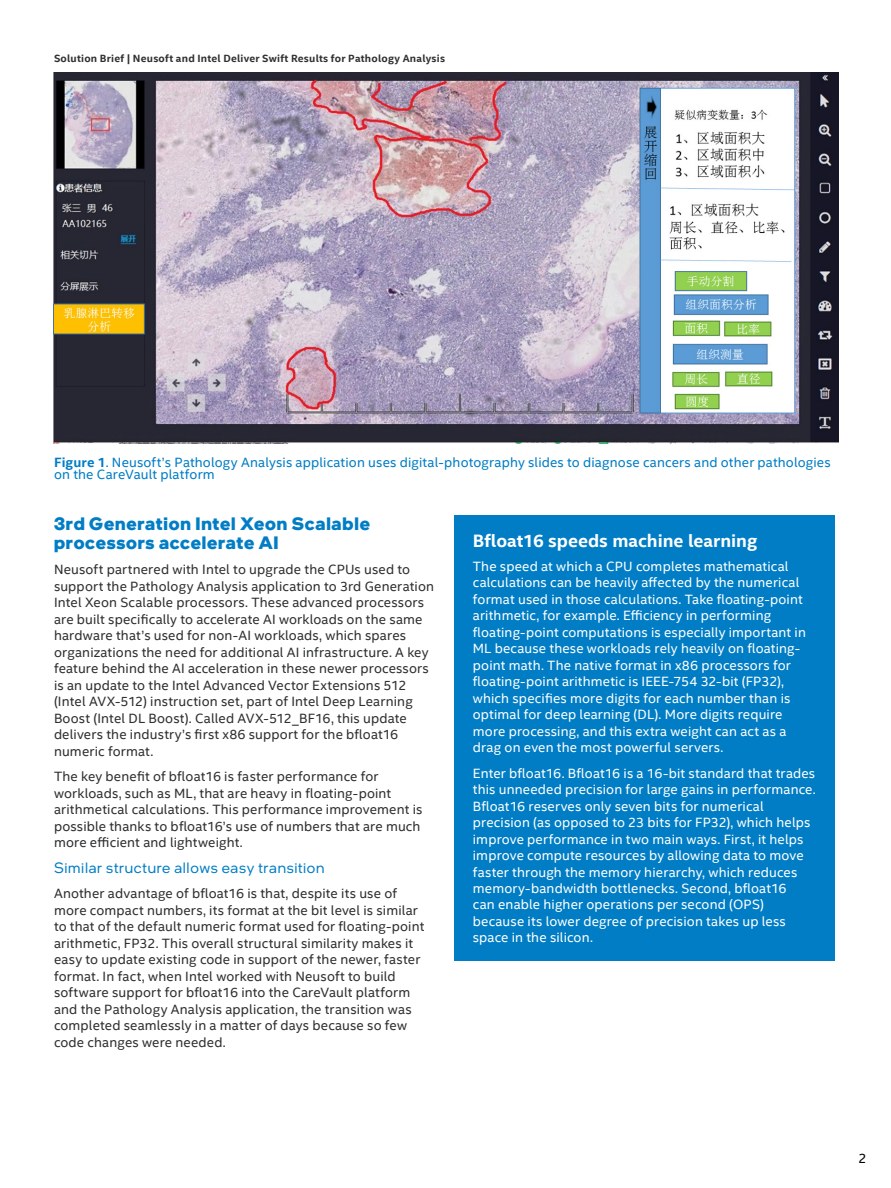
<style>
.page{position:relative;width:891px;height:1188px;background:#fff}
.page>*{position:absolute;margin:0;border:0;box-sizing:border-box;transform-origin:0 0}
.t1{font:700 18px/19.5px "Intel One Display";letter-spacing:.045em;color:#007dc5}
.t2{font:700 18px "Intel Clear";color:#fff}
.t3{font:15px "Intel One Display";letter-spacing:.045em;color:#007dc5}
.t4{font:13.5px/16.5px "Intel Clear";letter-spacing:.01em;color:#2e2f2f}
.t5{font:13.5px/16.5px "Intel Clear";letter-spacing:.01em;color:#fff}
.t6{font:13.5px/12px "Intel Clear";letter-spacing:.01em;color:#007dc5}
.t7{font:13.5px "Intel Clear";color:#000}
.t8{font:700 10.5px "Intel Clear";letter-spacing:.02em;color:#2e2f2f}
.s1{font-weight:700}
</style>
<div class="page">
<img style="left:54px;top:72px;width:785px;height:371px">
<div style="left:455px;top:515px;width:380px;height:446px;background:#007dc5"></div>
<p class="t8" style="left:54px;top:52px;width:393px">Solution Brief | Neusoft and Intel Deliver Swift Results for Pathology Analysis</p>
<p class="t6" style="left:54px;top:456px;width:778px"><span class="s1">Figure 1</span>. Neusoft’s Pathology Analysis application uses digital-photography slides to diagnose cancers and other pathologies on the CareVault platform</p>
<h1 class="t1" style="left:54px;top:513px;width:318px">3rd Generation Intel Xeon Scalable processors accelerate AI</h1>
<p class="t4" style="left:54px;top:562px;width:382px">Neusoft partnered with Intel to upgrade the CPUs used to support the Pathology Analysis application to 3rd Generation Intel Xeon Scalable processors. These advanced processors are built specifically to accelerate AI workloads on the same hardware that’s used for non-AI workloads, which spares organizations the need for additional AI infrastructure. A key feature behind the AI acceleration in these newer processors is an update to the Intel Advanced Vector Extensions 512 (Intel AVX-512) instruction set, part of Intel Deep Learning Boost (Intel DL Boost). Called AVX-512_BF16, this update delivers the industry’s first x86 support for the bfloat16 numeric format.</p>
<p class="t4" style="left:54px;top:769px;width:370px">The key benefit of bfloat16 is faster performance for workloads, such as ML, that are heavy in floating-point arithmetical calculations. This performance improvement is possible thanks to bfloat16’s use of numbers that are much more efficient and lightweight.</p>
<p class="t3" style="left:54px;top:858px;width:272px">Similar structure allows easy transition</p>
<p class="t4" style="left:54px;top:885px;width:372px">Another advantage of bfloat16 is that, despite its use of more compact numbers, its format at the bit level is similar to that of the default numeric format used for floating-point arithmetic, FP32. This overall structural similarity makes it easy to update existing code in support of the newer, faster format. In fact, when Intel worked with Neusoft to build software support for bfloat16 into the CareVault platform and the Pathology Analysis application, the transition was completed seamlessly in a matter of days because so few code changes were needed.</p>
<h1 class="t2" style="left:473px;top:530px;width:286px">Bfloat16 speeds machine learning</h1>
<p class="t5" style="left:473px;top:558px;width:335px">The speed at which a CPU completes mathematical calculations can be heavily affected by the numerical format used in those calculations. Take floating-point arithmetic, for example. Efficiency in performing floating-point computations is especially important in ML because these workloads rely heavily on floating&shy;point math. The native format in x86 processors for floating-point arithmetic is IEEE-754 32-bit (FP32), which specifies more digits for each number than is optimal for deep learning (DL). More digits require more processing, and this extra weight can act as a drag on even the most powerful servers.</p>
<p class="t5" style="left:473px;top:765px;width:344px">Enter bfloat16. Bfloat16 is a 16-bit standard that trades this unneeded precision for large gains in performance.<br>Bfloat16 reserves only seven bits for numerical precision (as opposed to 23 bits for FP32), which helps improve performance in two main ways. First, it helps improve compute resources by allowing data to move faster through the memory hierarchy, which reduces memory-bandwidth bottlenecks. Second, bfloat16<br>can enable higher operations per second (OPS) because its lower degree of precision takes up less space in the silicon.</p>
<p class="t7" style="left:858px;top:1150px;width:10px">2</p>
</div>
